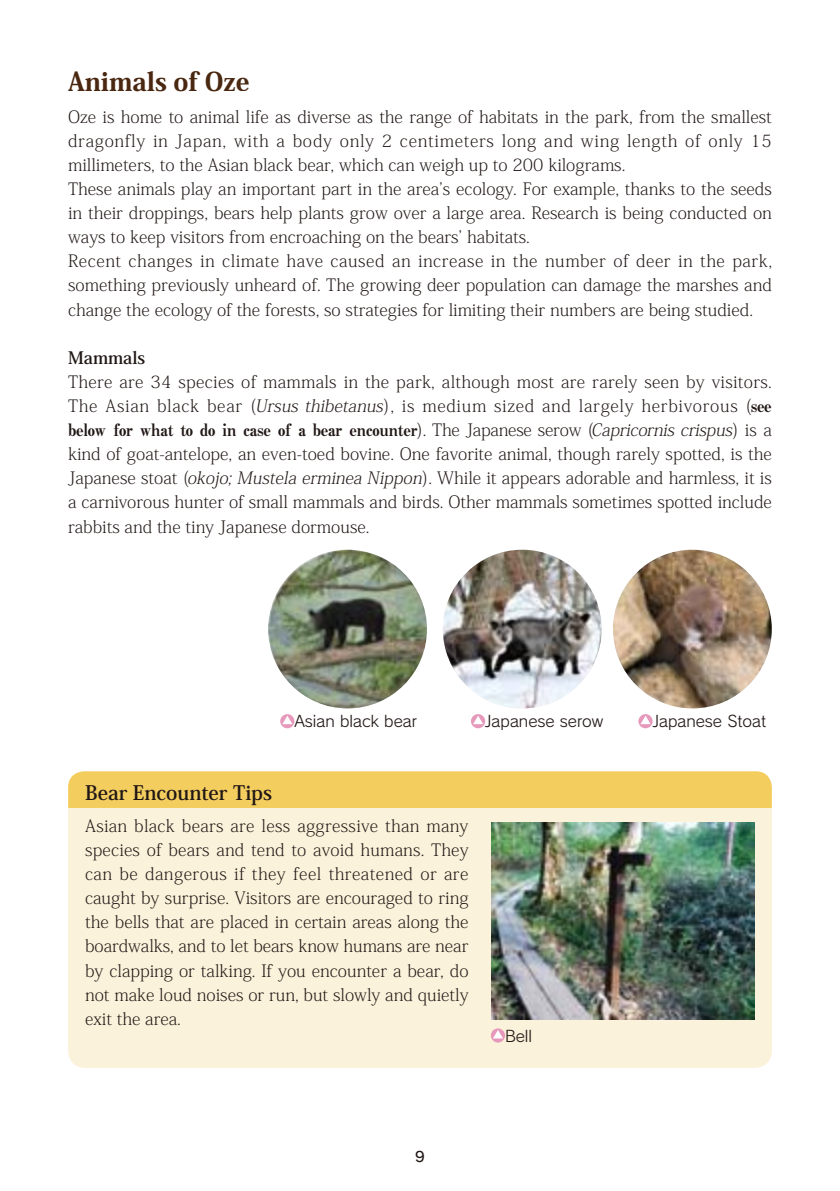
<style>
.page{position:relative;width:840px;height:1191px;background:#fff}
.page>*{position:absolute;margin:0;border:0;box-sizing:border-box;transform-origin:0 0}
.t1{font:25.6px "Koz Min Pr 6 N Heavy 90 msp RKSJ H";color:#4a2710}
.t2{font:19.8px "Koz Min Pr 6 N Bold 90 msp RKSJ H";color:#201715}
.t3{font:17px/24.2px "Koz Min Pr 6 N Extra Light 90 msp RKSJ H";color:#201715}
.t4{font:17px "Midashi Min Pr 6 MA31 90 msp RKSJ H";letter-spacing:-.015em;color:#201715}
.t5{font:17px "Koz Min Pr 6 N Bold 90 msp RKSJ H";color:#201715}
.t6{font:15.6px "Rodin Pro M 90 msp RKSJ H";color:#201715}
.t7{font:14.2px "Rodin Pro DB 90 msp RKSJ H";color:#201715}
.s1{font-style:italic}
.s2{font-family:"Midashi Min Pr 6 MA31 90 msp RKSJ H"}
.s3{font-family:"Koz Min Pr 6 N Extra Light 90 msp RKSJ H"}
.s4{font-family:"Koz Min Pr 6 N Extra Light 90 msp RKSJ H";font-style:italic}
</style>
<div class="page">
<div style="left:68px;top:771px;width:703px;height:37px;background:#f4cd5f"></div>
<div style="left:68px;top:808px;width:703px;height:217px;background:#fbf2db"></div>
<img style="left:268px;top:550px;width:158px;height:158px;border-radius:50%">
<img style="left:612px;top:550px;width:159px;height:158px;border-radius:50%">
<img style="left:442px;top:550px;width:159px;height:158px;border-radius:50%">
<svg style="left:280px;top:714px;width:14px;height:14px"></svg>
<svg style="left:282px;top:715px;width:10px;height:9px"></svg>
<svg style="left:638px;top:714px;width:14px;height:14px"></svg>
<svg style="left:640px;top:715px;width:10px;height:9px"></svg>
<div style="left:68px;top:1025px;width:703px;height:43px;background:#fbf2db"></div>
<svg style="left:470px;top:714px;width:15px;height:14px"></svg>
<svg style="left:473px;top:715px;width:10px;height:9px"></svg>
<img style="left:491px;top:822px;width:263px;height:198px">
<h1 class="t1" style="left:68px;top:71px;width:183px">Animals of Oze</h1>
<p class="t3" style="left:68px;top:106px;width:705px">Oze is home to animal life as diverse as the range of habitats in the park, from the smallest dragonfly in Japan, with a body only 2 centimeters long and wing length of only 15 millimeters, to the Asian black bear, which can weigh up to 200 kilograms.<br>These animals play an important part in the areaʼs ecology. For example, thanks to the seeds in their droppings, bears help plants grow over a large area. Research is being conducted on ways to keep visitors from encroaching on the bearsʼ habitats.<br>Recent changes in climate have caused an increase in the number of deer in the park, something previously unheard of. The growing deer population can damage the marshes and change the ecology of the forests, so strategies for limiting their numbers are being studied.</p>
<p class="t5" style="left:68px;top:351px;width:78px">Mammals</p>
<p class="t3" style="left:68px;top:372px;width:704px">There are 34 species of mammals in the park, although most are rarely seen by visitors.<br>The Asian black bear (<span class="s1">Ursus thibetanus</span>), is medium sized and largely herbivorous (<span class="s2">see</span></p>
<p class="t4" style="left:68px;top:423px;width:704px">below for what to do in case of a bear encounter<span class="s3">). The Japanese serow (</span><span class="s4">Capricornis crispus</span><span class="s3">) is a</span></p>
<p class="t3" style="left:68px;top:444px;width:705px;text-align:justify">kind of goat-antelope, an even-toed bovine. One favorite animal, though rarely spotted, is the Japanese stoat (<span class="s1">okojo; Mustela erminea Nippon</span>). While it appears adorable and harmless, it is a carnivorous hunter of small mammals and birds. Other mammals sometimes spotted include rabbits and the tiny Japanese dormouse.</p>
<p class="t6" style="left:294px;top:715px;width:124px">Asian black bear</p>
<p class="t6" style="left:652px;top:715px;width:115px">Japanese Stoat</p>
<p class="t6" style="left:485px;top:715px;width:119px">Japanese serow</p>
<p class="t2" style="left:85px;top:785px;width:188px">Bear Encounter Tips</p>
<p class="t3" style="left:85px;top:815px;width:385px;text-align:justify">Asian black bears are less aggressive than many species of bears and tend to avoid humans. They can be dangerous if they feel threatened or are caught by surprise. Visitors are encouraged to ring the bells that are placed in certain areas along the boardwalks, and to let bears know humans are near by clapping or talking. If you encounter a bear, do not make loud noises or run, but slowly and quietly exit the area.</p>
<p class="t6" style="left:505px;top:1029px;width:28px">Bell</p>
<p class="t7" style="left:415px;top:1151px;width:11px">9</p>
</div>
